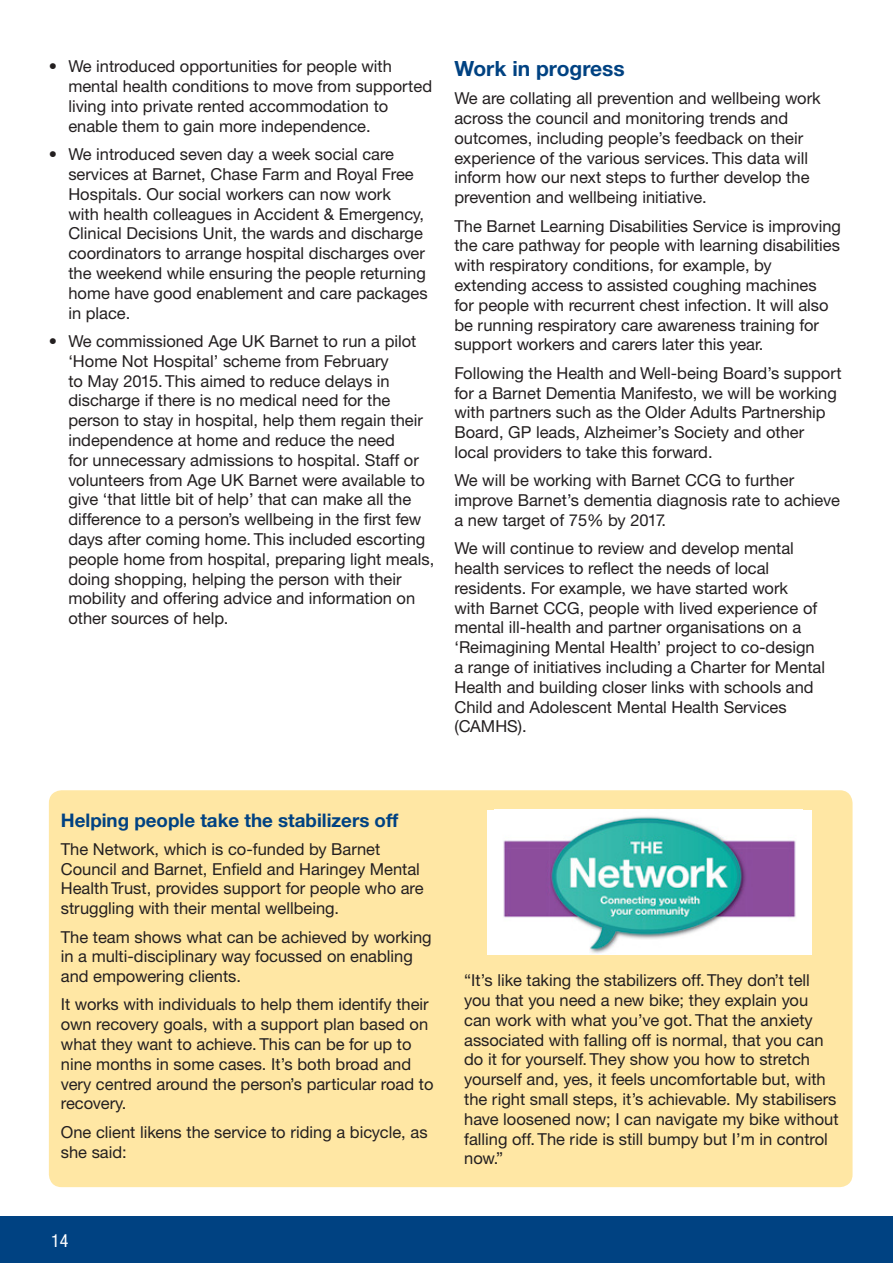
<style>
.page{position:relative;width:893px;height:1263px;background:#fff}
.page>*{position:absolute;margin:0;border:0;box-sizing:border-box;transform-origin:0 0}
.t1{font:700 21px "Helvetica Neue";color:#004282}
.t2{font:700 18.75px "Helvetica Neue";color:#004282}
.t3{font:condensed 18px "Helvetica Neue LT Std";color:#fff}
.t4{font:16.5px/19.8px "Helvetica Neue CE";color:#231f20}
</style>
<div class="page">
<div style="left:0;top:1216px;width:893px;height:47px;background:#004282"></div>
<div style="left:49px;top:790px;width:803px;height:397px;background:#ffe7a4;border-radius:13px"></div>
<div style="left:488px;top:810px;width:324px;height:145px;background:#fff"></div>
<img style="left:503px;top:816px;width:293px;height:138px">
<p class="t4" style="left:68px;top:57px;width:365px;text-indent:-20px">• We introduced opportunities for people with mental health conditions to move from supported living into private rented accommodation to enable them to gain more independence.</p>
<p class="t4" style="left:68px;top:145px;width:361px;text-indent:-20px">• We introduced seven day a week social care services at Barnet, Chase Farm and Royal Free Hospitals. Our social workers can now work<br>with health colleagues in Accident &amp; Emergency, Clinical Decisions Unit, the wards and discharge coordinators to arrange hospital discharges over the weekend while ensuring the people returning home have good enablement and care packages in place.</p>
<p class="t4" style="left:68px;top:331px;width:367px;text-indent:-20px">• We commissioned Age UK Barnet to run a pilot ‘Home Not Hospital’ scheme from February<br>to May 2015. This aimed to reduce delays in discharge if there is no medical need for the person to stay in hospital, help them regain their independence at home and reduce the need<br>for unnecessary admissions to hospital. Staff or volunteers from Age UK Barnet were available to give ‘that little bit of help’ that can make all the difference to a person’s wellbeing in the first few days after coming home. This included escorting people home from hospital, preparing light meals, doing shopping, helping the person with their mobility and offering advice and information on other sources of help.</p>
<p class="t1" style="left:454px;top:55px;width:172px">Work in progress</p>
<p class="t4" style="left:454px;top:89px;width:368px">We are collating all prevention and wellbeing work across the council and monitoring trends and outcomes, including people’s feedback on their experience of the various services. This data will inform how our next steps to further develop the prevention and wellbeing initiative.</p>
<p class="t4" style="left:454px;top:216px;width:388px">The Barnet Learning Disabilities Service is improving the care pathway for people with learning disabilities with respiratory conditions, for example, by extending access to assisted coughing machines<br>for people with recurrent chest infection. It will also be running respiratory care awareness training for support workers and carers later this year.</p>
<p class="t4" style="left:454px;top:363px;width:389px">Following the Health and Well-being Board’s support for a Barnet Dementia Manifesto, we will be working with partners such as the Older Adults Partnership Board, GP leads, Alzheimer’s Society and other local providers to take this forward.</p>
<p class="t4" style="left:454px;top:471px;width:387px">We will be working with Barnet CCG to further improve Barnet’s dementia diagnosis rate to achieve a new target of 75% by 2017.</p>
<p class="t4" style="left:454px;top:538px;width:372px">We will continue to review and develop mental health services to reflect the needs of local residents. For example, we have started work<br>with Barnet CCG, people with lived experience of mental ill-health and partner organisations on a ‘Reimagining Mental Health’ project to co-design a range of initiatives including a Charter for Mental Health and building closer links with schools and Child and Adolescent Mental Health Services (CAMHS).</p>
<p class="t2" style="left:61px;top:808px;width:339px">Helping people take the stabilizers off</p>
<p class="t4" style="left:61px;top:839px;width:364px">The Network, which is co-funded by Barnet Council and Barnet, Enfield and Haringey Mental Health Trust, provides support for people who are struggling with their mental wellbeing.</p>
<p class="t4" style="left:61px;top:927px;width:372px">The team shows what can be achieved by working in a multi-disciplinary way focussed on enabling and empowering clients.</p>
<p class="t4" style="left:61px;top:995px;width:374px">It works with individuals to help them identify their own recovery goals, with a support plan based on what they want to achieve. This can be for up to nine months in some cases. It’s both broad and very centred around the person’s particular road to recovery.</p>
<p class="t4" style="left:61px;top:1122px;width:368px">One client likens the service to riding a bicycle, as she said:</p>
<p class="t3" style="left:51px;top:1230px;width:19px">14</p>
<p class="t4" style="left:464px;top:970px;width:376px">“It’s like taking the stabilizers off. They don’t tell you that you need a new bike; they explain you can work with what you’ve got. That the anxiety associated with falling off is normal, that you can do it for yourself. They show you how to stretch yourself and, yes, it feels uncomfortable but, with the right small steps, it’s achievable. My stabilisers have loosened now; I can navigate my bike without falling off. The ride is still bumpy but I’m in control now.”</p>
</div>
